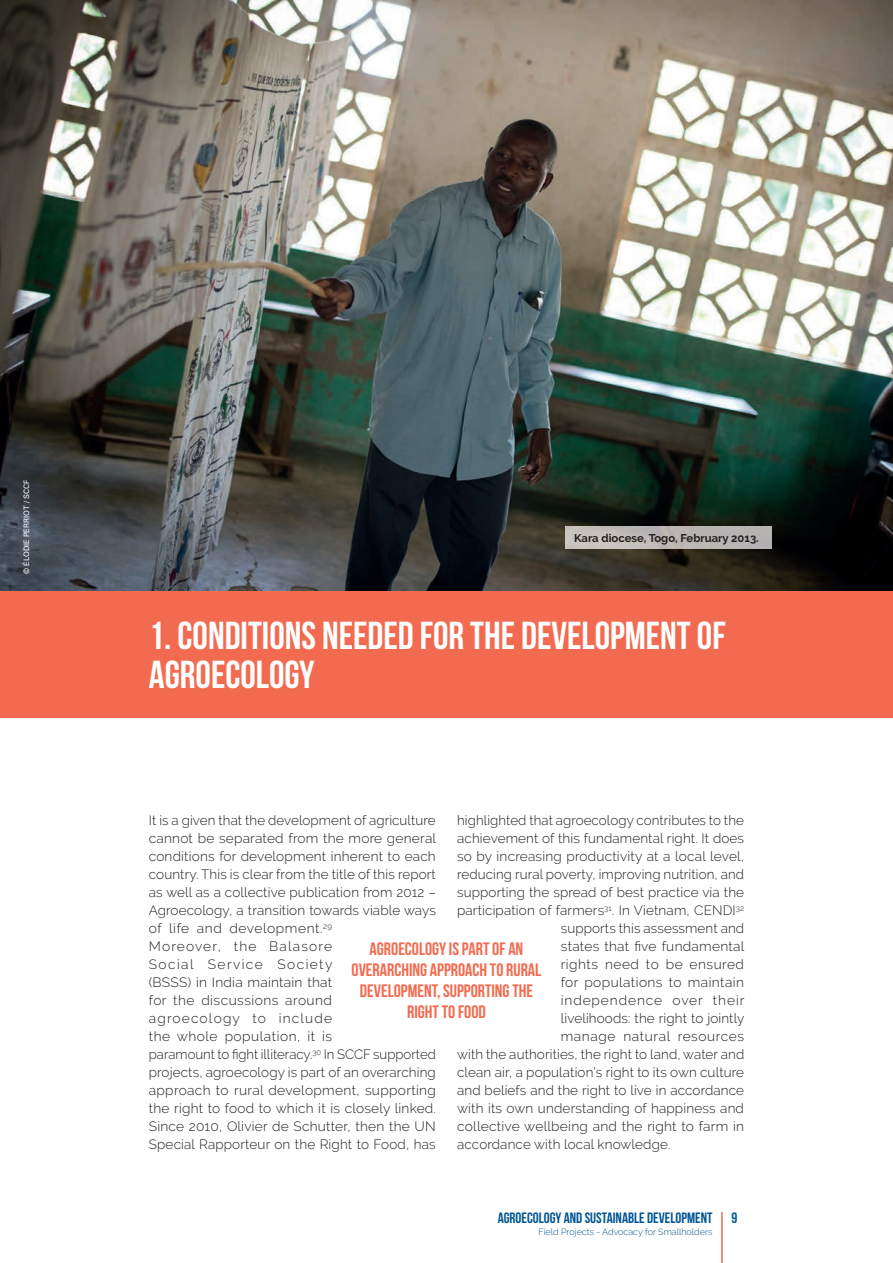
<style>
.page{position:relative;width:893px;height:1263px;background:#fff}
.page>*{position:absolute;margin:0;border:0;box-sizing:border-box;transform-origin:0 0}
.t1{font:700 39px/39px "Bebas Neue";color:#fff}
.t2{font:700 18px/21px "Bebas Neue";color:#f26b50;text-align:center}
.t3{font:700 15px "Bebas Neue";color:#005594}
.t4{font:300 13.5px/18px "Raleway";letter-spacing:.01em;color:#231f20}
.t5{font:300 13.5px "Raleway";letter-spacing:.03em;color:#231f20}
.t6{font:300 13.5px "Raleway";letter-spacing:.045em;color:#231f20}
.t7{font:300 13.5px "Raleway";letter-spacing:.035em;color:#231f20}
.t8{font:300 13.5px "Raleway";letter-spacing:.065em;color:#231f20}
.t9{font:700 11.25px "Raleway";color:#231f20}
.t10{font:300 9px "Raleway";color:#005594}
.t11{font:7.5px "Univers";color:#fff}
</style>
<div class="page">
<hr style="left:721px;top:1212px;width:2px;height:51px;background:#f26b50">
<img style="left:0;top:0;width:893px;height:591px">
<div style="left:0;top:591px;width:893px;height:126px;background:#f26b50"></div>
<img style="left:566px;top:526px;width:205px;height:23px">
<p class="t11" style="left:22px;top:574px;width:95px;rotate:-90deg">© ÉLODIE PERRIOT / SCCF</p>
<p class="t9" style="left:574px;top:531px;width:186px">Kara diocese, Togo, February 2013.</p>
<h1 class="t1" style="left:149px;top:616px;width:578px">1. CONDITIONS NEEDED FOR THE DEVELOPMENT OF<br>AGROECOLOGY</h1>
<p class="t4" style="left:149px;top:811px;width:289px">It is a given that the development of agriculture cannot be separated from the more general conditions for development inherent to each country. This is clear from the title of this report as well as a collective publication from 2012 – Agroecology, a transition towards viable ways of life and development.<sup>29<br></sup>Moreover, the Balasore<br>Social Service Society<br>(BSSS) in India maintain that<br>for the discussions around<br>agroecology to include<br>the whole population, it is<br>paramount to fight illiteracy.<sup>30</sup> In SCCF supported projects, agroecology is part of an overarching approach to rural development, supporting the right to food to which it is closely linked.<br>Since 2010, Olivier de Schutter, then the UN Special Rapporteur on the Right to Food, has</p>
<p class="t4" style="left:457px;top:811px;width:288px">highlighted that agroecology contributes to the</p>
<p class="t4" style="left:457px;top:829px;width:288px">achievement of this fundamental right. It does</p>
<p class="t4" style="left:457px;top:847px;width:289px">so by increasing productivity at a local level,</p>
<p class="t4" style="left:457px;top:865px;width:289px">reducing rural poverty, improving nutrition, and</p>
<p class="t4" style="left:457px;top:883px;width:288px">supporting the spread of best practice via the</p>
<p class="t4" style="left:457px;top:901px;width:289px">participation of farmers<sup>31</sup>. In Vietnam, CENDI<sup>32</sup></p>
<p class="t4" style="left:561px;top:919px;width:185px">supports this assessment and</p>
<p class="t4" style="left:561px;top:937px;width:185px">states that five fundamental</p>
<p class="t7" style="left:561px;top:956px;width:185px">rights need to be ensured</p>
<p class="t5" style="left:561px;top:974px;width:185px">for populations to maintain</p>
<p class="t8" style="left:561px;top:992px;width:185px">independence over their</p>
<p class="t4" style="left:561px;top:1009px;width:185px">livelihoods: the right to jointly</p>
<p class="t6" style="left:561px;top:1028px;width:185px">manage natural resources</p>
<p class="t4" style="left:457px;top:1045px;width:289px">with the authorities, the right to land, water and</p>
<p class="t4" style="left:457px;top:1063px;width:288px">clean air, a population’s right to its own culture</p>
<p class="t4" style="left:457px;top:1081px;width:289px">and beliefs and the right to live in accordance</p>
<p class="t4" style="left:457px;top:1099px;width:288px">with its own understanding of happiness and</p>
<p class="t4" style="left:457px;top:1117px;width:289px">collective wellbeing and the right to farm in</p>
<p class="t4" style="left:457px;top:1135px;width:215px">accordance with local knowledge.</p>
<h2 class="t2" style="left:352px;top:938px;width:191px">AGROECOLOGY IS PART OF AN<br>OVERARCHING APPROACH TO RURAL<br>DEVELOPMENT, SUPPORTING THE<br>RIGHT TO FOOD</h2>
<p class="t3" style="left:498px;top:1210px;width:216px">AGROECOLOGY AND SUSTAINABLE DEVELOPMENT</p>
<p class="t10" style="left:538px;top:1227px;width:176px">Field Projects - Advocacy for Smallholders</p>
<p class="t3" style="left:731px;top:1210px;width:7px">9</p>
</div>
